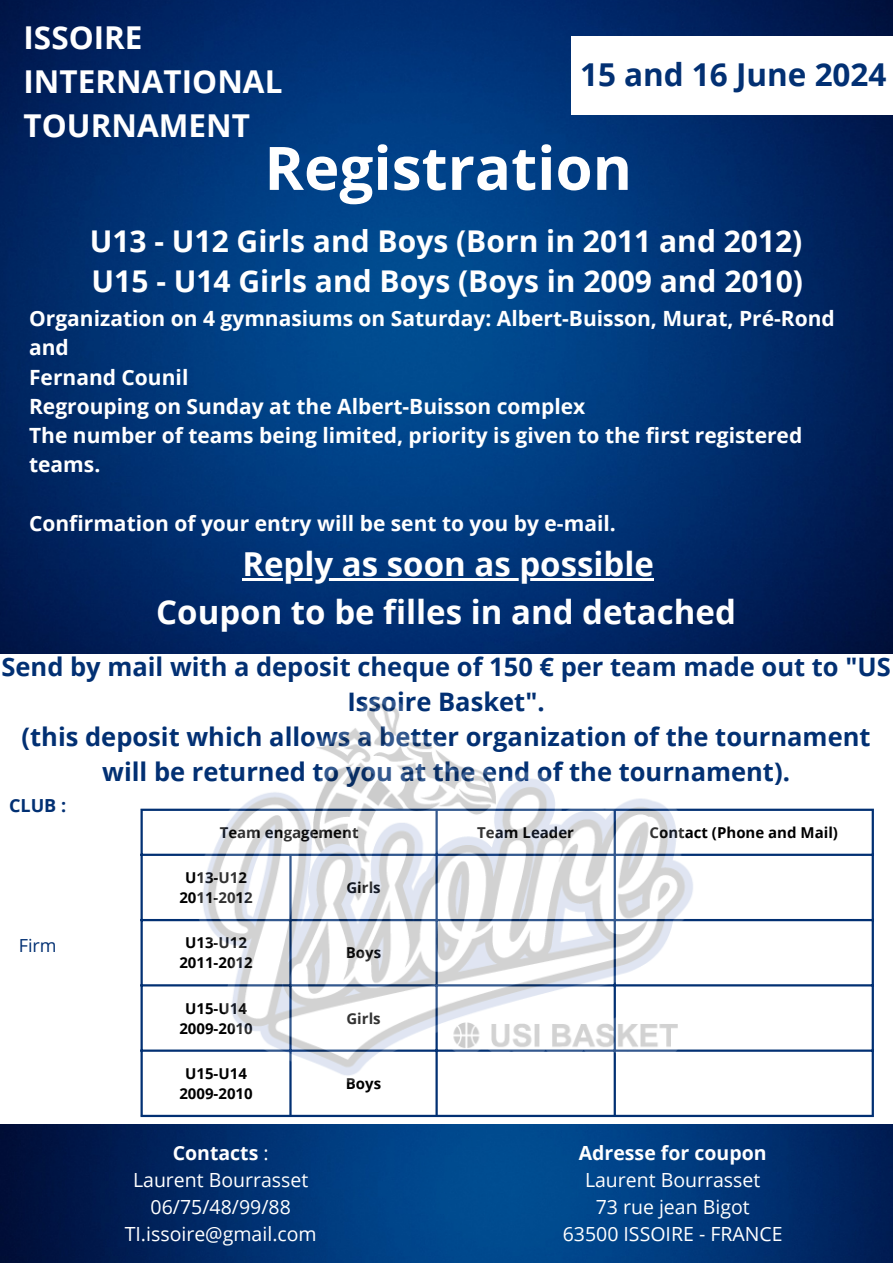
<style>
.page{position:relative;width:893px;height:1264px;background:#fff}
.page>*{position:absolute;margin:0;border:0;box-sizing:border-box;transform-origin:0 0}
.t1{font:700 60px "Open Sans";color:#fff}
.t2{font:700 33px "Open Sans";color:#fff}
.t3{font:700 31.5px "Open Sans";color:#fff}
.t4{font:700 31.5px "Open Sans";color:#023073}
.t5{font:700 30px "Open Sans";color:#fff}
.t6{font:700 25.5px/34.8px "Open Sans";color:#023073;text-align:center}
.t7{font:700 21px/29.2px "Open Sans";color:#fff}
.t8{font:19.5px "Open Sans";color:#fff}
.t9{font:700 19.5px "Open Sans";color:#fff}
.t10{font:700 18px "Open Sans";color:#023073}
.t11{font:18px "Open Sans";color:#023073}
.t12{font:700 15px "Open Sans";color:#000}
.s1{font-weight:400}
</style>
<div class="page">
<img style="left:0;top:0;width:892px;height:654px">
<div style="left:572px;top:37px;width:320px;height:77px;background:#fff"></div>
<hr style="left:140px;top:811px;width:3px;height:303px;background:#023073">
<hr style="left:289px;top:856px;width:2px;height:258px;background:#023073">
<hr style="left:435px;top:811px;width:2px;height:303px;background:#023073">
<hr style="left:613px;top:811px;width:3px;height:303px;background:#023073">
<hr style="left:871px;top:811px;width:2px;height:303px;background:#023073">
<hr style="left:140px;top:808px;width:733px;height:3px;background:#023073">
<hr style="left:140px;top:853px;width:733px;height:3px;background:#023073">
<hr style="left:140px;top:919px;width:733px;height:2px;background:#023073">
<hr style="left:140px;top:984px;width:733px;height:2px;background:#023073">
<hr style="left:140px;top:1049px;width:733px;height:2px;background:#023073">
<hr style="left:140px;top:1114px;width:733px;height:3px;background:#023073">
<img style="left:0;top:1124px;width:892px;height:138px">
<img style="left:196px;top:703px;width:503px;height:379px">
<hr style="left:242px;top:578px;width:412px;height:2px;background:#fff">
<p class="t3" style="left:24px;top:15px;width:120px">ISSOIRE</p>
<p class="t3" style="left:24px;top:59px;width:260px">INTERNATIONAL</p>
<p class="t3" style="left:24px;top:103px;width:228px">TOURNAMENT</p>
<p class="t1" style="left:264px;top:126px;width:369px">Registration</p>
<p class="t5" style="left:90px;top:220px;width:714px">U13 - U12 Girls and Boys (Born in 2011 and 2012)</p>
<p class="t5" style="left:92px;top:260px;width:712px">U15 - U14 Girls and Boys (Boys in 2009 and 2010)</p>
<p class="t7" style="left:29px;top:303px;width:807px">Organization on 4 gymnasiums on Saturday: Albert-Buisson, Murat, Pré-Rond and</p>
<p class="t7" style="left:29px;top:362px;width:161px">Fernand Counil</p>
<p class="t7" style="left:29px;top:391px;width:557px">Regrouping on Sunday at the Albert-Buisson complex</p>
<p class="t7" style="left:29px;top:420px;width:774px">The number of teams being limited, priority is given to the first registered teams.</p>
<p class="t4" style="left:580px;top:53px;width:308px">15 and 16 June 2024</p>
<p class="t7" style="left:29px;top:508px;width:588px">Confirmation of your entry will be sent to you by e-mail.</p>
<p class="t2" style="left:242px;top:541px;width:413px">Reply as soon as possible</p>
<p class="t2" style="left:156px;top:588px;width:581px">Coupon to be filles in and detached</p>
<p class="t6" style="left:1px;top:649px;width:890px">Send by mail with a deposit cheque of 150 € per team made out to "US<br>Issoire Basket".</p>
<p class="t6" style="left:22px;top:719px;width:850px">(this deposit which allows a better organization of the tournament will be returned to you at the end of the tournament).</p>
<p class="t10" style="left:9px;top:793px;width:59px">CLUB :</p>
<p class="t11" style="left:19px;top:932px;width:39px">Firm</p>
<p class="t12" style="left:220px;top:821px;width:140px">Team engagement</p>
<p class="t12" style="left:477px;top:821px;width:98px">Team Leader</p>
<p class="t12" style="left:649px;top:821px;width:190px">Contact (Phone and Mail)</p>
<p class="t12" style="left:185px;top:866px;width:63px">U13-U12</p>
<p class="t12" style="left:179px;top:887px;width:75px">2011-2012</p>
<p class="t12" style="left:346px;top:877px;width:36px">Girls</p>
<p class="t12" style="left:185px;top:932px;width:63px">U13-U12</p>
<p class="t12" style="left:179px;top:952px;width:75px">2011-2012</p>
<p class="t12" style="left:185px;top:997px;width:63px">U15-U14</p>
<p class="t12" style="left:179px;top:1017px;width:75px">2009-2010</p>
<p class="t12" style="left:185px;top:1062px;width:63px">U15-U14</p>
<p class="t12" style="left:179px;top:1082px;width:75px">2009-2010</p>
<p class="t9" style="left:173px;top:1139px;width:97px">Contacts <span class="s1">:</span></p>
<p class="t8" style="left:133px;top:1166px;width:177px">Laurent Bourrasset</p>
<p class="t8" style="left:151px;top:1193px;width:142px">06/75/48/99/88</p>
<p class="t8" style="left:125px;top:1220px;width:193px">TI.issoire@gmail.com</p>
<p class="t12" style="left:346px;top:942px;width:37px">Boys</p>
<p class="t12" style="left:346px;top:1007px;width:36px">Girls</p>
<p class="t12" style="left:346px;top:1072px;width:37px">Boys</p>
<p class="t9" style="left:578px;top:1139px;width:189px">Adresse for coupon</p>
<p class="t8" style="left:585px;top:1166px;width:177px">Laurent Bourrasset</p>
<p class="t8" style="left:595px;top:1193px;width:155px">73 rue jean Bigot</p>
<p class="t8" style="left:562px;top:1220px;width:221px">63500 ISSOIRE - FRANCE</p>
</div>
